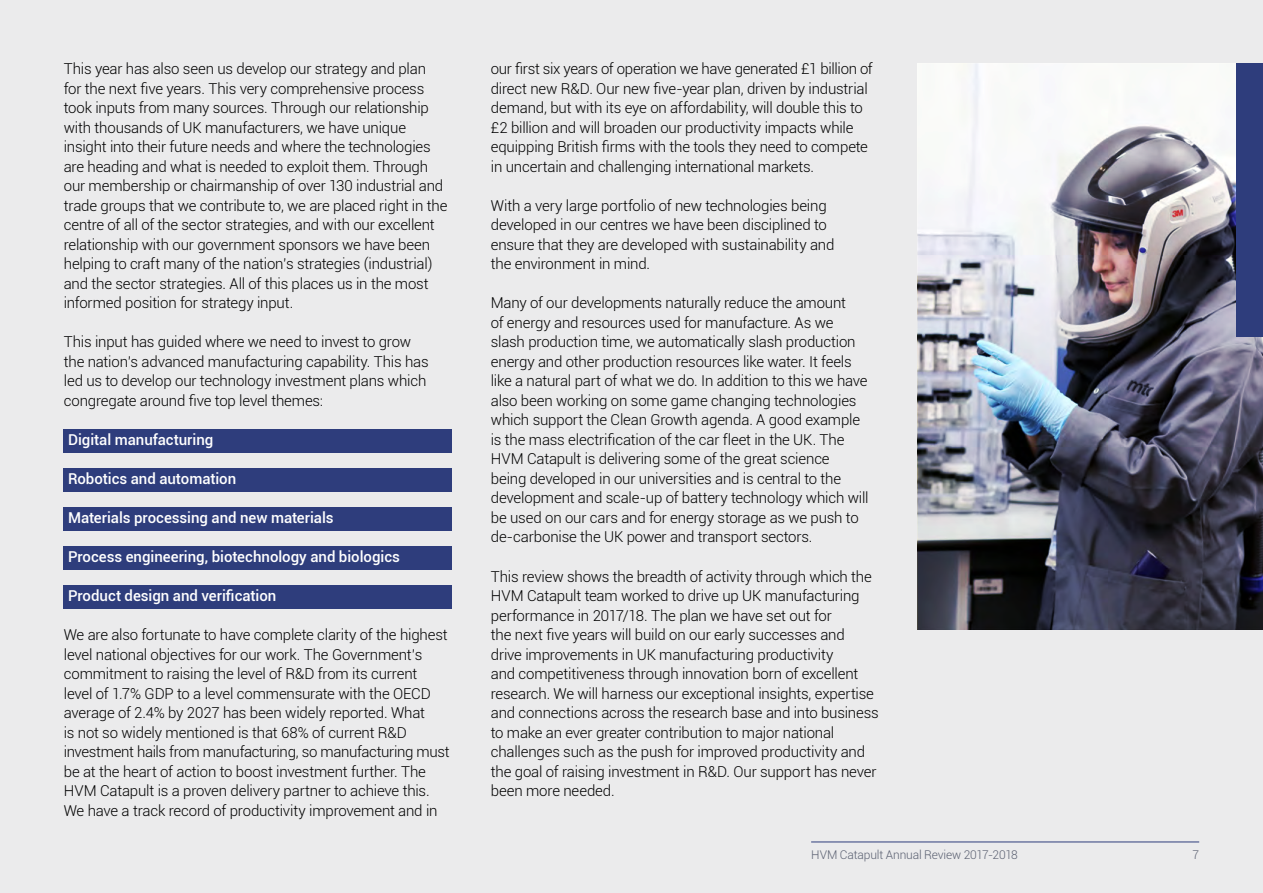
<style>
.page{position:relative;width:1263px;height:893px;background:#ebebec}
.page>*{position:absolute;margin:0;border:0;box-sizing:border-box;transform-origin:0 0}
.t1{font:300 15px/19.5px "Roboto";letter-spacing:-.01em;color:#000}
.t2{font:500 15px "Roboto";color:#fff}
.t3{font:300 12px "Roboto";letter-spacing:-.015em;color:#5a6071}
</style>
<div class="page">
<img style="left:918px;top:64px;width:345px;height:565px">
<div style="left:64px;top:429px;width:388px;height:24px;background:#2e3d7c"></div>
<div style="left:64px;top:468px;width:388px;height:24px;background:#2e3d7c"></div>
<div style="left:64px;top:507px;width:388px;height:24px;background:#2e3d7c"></div>
<div style="left:64px;top:546px;width:388px;height:24px;background:#2e3d7c"></div>
<div style="left:64px;top:585px;width:388px;height:24px;background:#2e3d7c"></div>
<hr style="left:811px;top:842px;width:388px;height:1px;background:#2e3d7c">
<div style="left:1237px;top:64px;width:26px;height:273px;background:#2e3d7c"></div>
<p class="t1" style="left:64px;top:59px;width:385px">This year has also seen us develop our strategy and plan for the next five years. This very comprehensive process took inputs from many sources. Through our relationship with thousands of UK manufacturers, we have unique insight into their future needs and where the technologies are heading and what is needed to exploit them. Through our membership or chairmanship of over 130 industrial and trade groups that we contribute to, we are placed right in the centre of all of the sector strategies, and with our excellent relationship with our government sponsors we have been helping to craft many of the nation’s strategies (industrial) and the sector strategies. All of this places us in the most informed position for strategy input.</p>
<p class="t1" style="left:64px;top:332px;width:366px">This input has guided where we need to invest to grow the nation’s advanced manufacturing capability. This has led us to develop our technology investment plans which congregate around five top level themes:</p>
<p class="t2" style="left:68px;top:429px;width:147px">Digital manufacturing</p>
<p class="t2" style="left:68px;top:468px;width:170px">Robotics and automation</p>
<p class="t2" style="left:68px;top:507px;width:267px">Materials processing and new materials</p>
<p class="t2" style="left:68px;top:546px;width:333px">Process engineering, biotechnology and biologics</p>
<p class="t2" style="left:68px;top:585px;width:210px">Product design and verification</p>
<p class="t1" style="left:64px;top:624px;width:387px">We are also fortunate to have complete clarity of the highest level national objectives for our work. The Government’s commitment to raising the level of R&amp;D from its current level of 1.7% GDP to a level commensurate with the OECD average of 2.4% by 2027 has been widely reported. What<br>is not so widely mentioned is that 68% of current R&amp;D investment hails from manufacturing, so manufacturing must be at the heart of action to boost investment further. The HVM Catapult is a proven delivery partner to achieve this.<br>We have a track record of productivity improvement and in</p>
<p class="t1" style="left:491px;top:59px;width:383px">our first six years of operation we have generated £1 billion of direct new R&amp;D. Our new five-year plan, driven by industrial demand, but with its eye on affordability, will double this to £2 billion and will broaden our productivity impacts while equipping British firms with the tools they need to compete in uncertain and challenging international markets.</p>
<p class="t1" style="left:491px;top:195px;width:345px">With a very large portfolio of new technologies being developed in our centres we have been disciplined to ensure that they are developed with sustainability and the environment in mind.</p>
<p class="t1" style="left:491px;top:293px;width:379px">Many of our developments naturally reduce the amount<br>of energy and resources used for manufacture. As we slash production time, we automatically slash production energy and other production resources like water. It feels like a natural part of what we do. In addition to this we have also been working on some game changing technologies which support the Clean Growth agenda. A good example is the mass electrification of the car fleet in the UK. The HVM Catapult is delivering some of the great science being developed in our universities and is central to the development and scale-up of battery technology which will be used on our cars and for energy storage as we push to de-carbonise the UK power and transport sectors.</p>
<p class="t1" style="left:491px;top:566px;width:389px">This review shows the breadth of activity through which the HVM Catapult team worked to drive up UK manufacturing performance in 2017/18. The plan we have set out for<br>the next five years will build on our early successes and drive improvements in UK manufacturing productivity<br>and competitiveness through innovation born of excellent research. We will harness our exceptional insights, expertise and connections across the research base and into business to make an ever greater contribution to major national challenges such as the push for improved productivity and the goal of raising investment in R&amp;D. Our support has never been more needed.</p>
<p class="t3" style="left:811px;top:846px;width:208px">HVM Catapult Annual Review 2017-2018</p>
<p class="t3" style="left:1192px;top:846px;width:8px">7</p>
</div>
